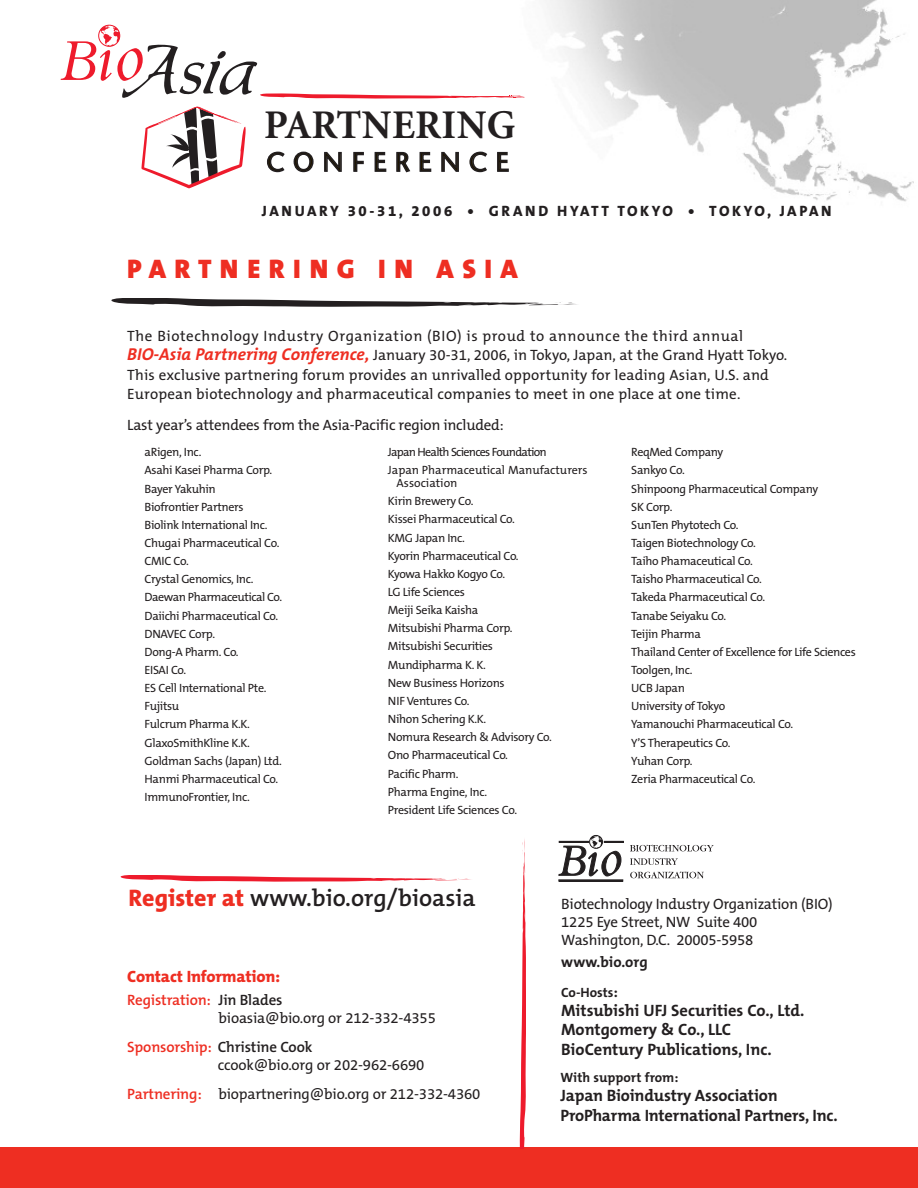
<style>
.page{position:relative;width:918px;height:1188px;background:#fff}
.page>*{position:absolute;margin:0;border:0;box-sizing:border-box;transform-origin:0 0}
.t1{font:700 40.8px "Minion";letter-spacing:.01em;color:#231f20}
.t2{font:900 27px "The Mix B9";letter-spacing:.315em;color:#ee2e22}
.t3{font:26.4px "Stone Sans";color:#1e1500}
.t4{font:600 24px "The Mix B6";color:#231f20}
.t5{font:700 16.5px/19.5px "The Mix B7";letter-spacing:-.005em;color:#231f20}
.t6{font:800 16.5px "The Mix B8";letter-spacing:-.01em;color:#ee2e22}
.t7{font:15px/19.5px "The Mix B5 Plain";color:#231f20}
.t8{font:800 15px "The Mix B8";letter-spacing:.175em;color:#231f20}
.t9{font:600 15px "The Mix B6";letter-spacing:-.01em;color:#231f20}
.t10{font:600 15px "The Mix B6";letter-spacing:-.01em;color:#ee2e22}
.t11{font:700 15px "The Mix B7";color:#231f20}
.t12{font:700 13.5px "The Mix B7";color:#231f20}
.t13{font:12px/18.1px "The Mix B5 Plain";letter-spacing:-.025em;color:#231f20}
.t14{font:12px/18.1px "The Mix B5 Plain";letter-spacing:-.005em;color:#231f20}
.s1{font-family:"The Mix B7";font-weight:700;font-style:italic;font-size:17.25px;color:#ee2e22}
.s2{font-family:"The Mix B8";font-weight:800;color:#ee2e22}
.s3{font-size:15px}
.s4{color:#231f20}
.s5{color:#ee2e22}
.s6{font-family:"The Mix B6";font-weight:600;color:#ee2e22}
</style>
<div class="page">
<img style="left:545px;top:0;width:369px;height:202px">
<div style="left:0;top:1148px;width:918px;height:40px;background:#ee2e22"></div>
<svg style="left:111px;top:298px;width:466px;height:9px"></svg>
<svg style="left:121px;top:875px;width:350px;height:6px"></svg>
<svg style="left:520px;top:839px;width:6px;height:310px"></svg>
<svg style="left:61px;top:25px;width:464px;height:74px"></svg>
<svg style="left:141px;top:106px;width:105px;height:82px"></svg>
<div style="left:559px;top:880px;width:64px;height:1px;border:1px solid #231f20"></div>
<svg style="left:559px;top:835px;width:64px;height:41px"></svg>
<svg style="left:630px;top:845px;width:84px;height:7px"></svg>
<svg style="left:630px;top:858px;width:48px;height:7px"></svg>
<svg style="left:630px;top:871px;width:74px;height:7px"></svg>
<div style="left:589px;top:835px;width:14px;height:13px;border:1px solid #231f20;border-radius:50%"></div>
<h1 class="t1" style="left:264px;top:109px;width:253px">PARTNERING</h1>
<h3 class="t3" style="left:266px;top:152px;width:244px">CONFERENCE</h3>
<p class="t8" style="left:262px;top:203px;width:571px">JANUARY 30-31, 2006 • GRAND HYATT TOKYO • TOKYO, JAPAN</p>
<h2 class="t2" style="left:127px;top:255px;width:392px">PARTNERING IN ASIA</h2>
<p class="t7" style="left:127px;top:327px;width:662px">The Biotechnology Industry Organization (BIO) is proud to announce the third annual <span class="s1">BIO-Asia Partnering Conference,</span> January 30-31, 2006, in Tokyo, Japan, at the Grand Hyatt Tokyo.<br>This exclusive partnering forum provides an unrivalled opportunity for leading Asian, U.S. and European biotechnology and pharmaceutical companies to meet in one place at one time.</p>
<p class="t7" style="left:127px;top:415px;width:378px">Last year’s attendees from the Asia-Pacific region included:</p>
<p class="t13" style="left:145px;top:443px;width:139px">aRigen, Inc.<br>Asahi Kasei Pharma Corp.<br>Bayer Yakuhin<br>Biofrontier Partners<br>Biolink International Inc.<br>Chugai Pharmaceutical Co.<br>CMIC Co.<br>Crystal Genomics, Inc.<br>Daewan Pharmaceutical Co.<br>Daiichi Pharmaceutical Co.<br>DNAVEC Corp.<br>Dong-A Pharm. Co.<br>EISAI Co.<br>ES Cell International Pte.<br>Fujitsu<br>Fulcrum Pharma K.K.<br>GlaxoSmithKline K.K.<br>Goldman Sachs (Japan) Ltd.<br>Hanmi Pharmaceutical Co.<br>ImmunoFrontier, Inc.</p>
<p class="t14" style="left:388px;top:443px;width:201px">Japan Health Sciences Foundation<br>Japan Pharmaceutical Manufacturers</p>
<p class="t13" style="left:388px;top:474px;width:165px;text-indent:9px">Association<br>Kirin Brewery Co.<br>Kissei Pharmaceutical Co.<br>KMG Japan Inc.<br>Kyorin Pharmaceutical Co.<br>Kyowa Hakko Kogyo Co.<br>LG Life Sciences<br>Meiji Seika Kaisha<br>Mitsubishi Pharma Corp.<br>Mitsubishi Securities<br>Mundipharma K. K.<br>New Business Horizons<br>NIF Ventures Co.<br>Nihon Schering K.K.<br>Nomura Research &amp; Advisory Co.<br>Ono Pharmaceutical Co.<br>Pacific Pharm.<br>Pharma Engine, Inc.<br>President Life Sciences Co.</p>
<p class="t13" style="left:631px;top:443px;width:226px">ReqMed Company<br>Sankyo Co.<br>Shinpoong Pharmaceutical Company<br>SK Corp.<br>SunTen Phytotech Co.<br>Taigen Biotechnology Co.<br>Taiho Phamaceutical Co.<br>Taisho Pharmaceutical Co.<br>Takeda Pharmaceutical Co.<br>Tanabe Seiyaku Co.<br>Teijin Pharma<br>Thailand Center of Excellence for Life Sciences<br>Toolgen, Inc.<br>UCB Japan<br>University of Tokyo<br>Yamanouchi Pharmaceutical Co.<br>Y’S Therapeutics Co.<br>Yuhan Corp.<br>Zeria Pharmaceutical Co.</p>
<h3 class="t4" style="left:129px;top:885px;width:349px"><span class="s2">Register at</span> www.bio.org/bioasia</h3>
<p class="t7" style="left:561px;top:896px;width:273px;line-height:18px">Biotechnology Industry Organization (BIO)<br>1225 Eye Street, NW Suite 400<br>Washington, D.C. 20005-5958</p>
<p class="t11" style="left:561px;top:954px;width:88px">www.bio.org</p>
<p class="t12" style="left:561px;top:985px;width:59px">Co-Hosts<span class="s3">:</span></p>
<h3 class="t5" style="left:561px;top:1001px;width:245px">Mitsubishi UFJ Securities Co., Ltd.<br>Montgomery &amp; Co., LLC<br>BioCentury Publications, Inc.</h3>
<h3 class="t6" style="left:127px;top:968px;width:155px">Contact Information:</h3>
<p class="t10" style="left:127px;top:992px;width:157px">Registration: <span class="s4">Jin Blades</span></p>
<p class="t7" style="left:219px;top:1009px;width:219px">bioasia@bio.org or 212-332-4355</p>
<p class="t9" style="left:127px;top:1039px;width:187px"><span class="s5">Sponsorship:</span> Christine Cook</p>
<p class="t7" style="left:127px;top:1051px;width:355px;line-height:28.8px;text-indent:91px">ccook@bio.org or 202-962-6690<br><span class="s6">Partnering:</span> biopartnering@bio.org or 212-332-4360</p>
<p class="t12" style="left:560px;top:1071px;width:119px">With support from:</p>
<h3 class="t5" style="left:560px;top:1087px;width:279px">Japan Bioindustry Association<br>ProPharma International Partners, Inc.</h3>
</div>
